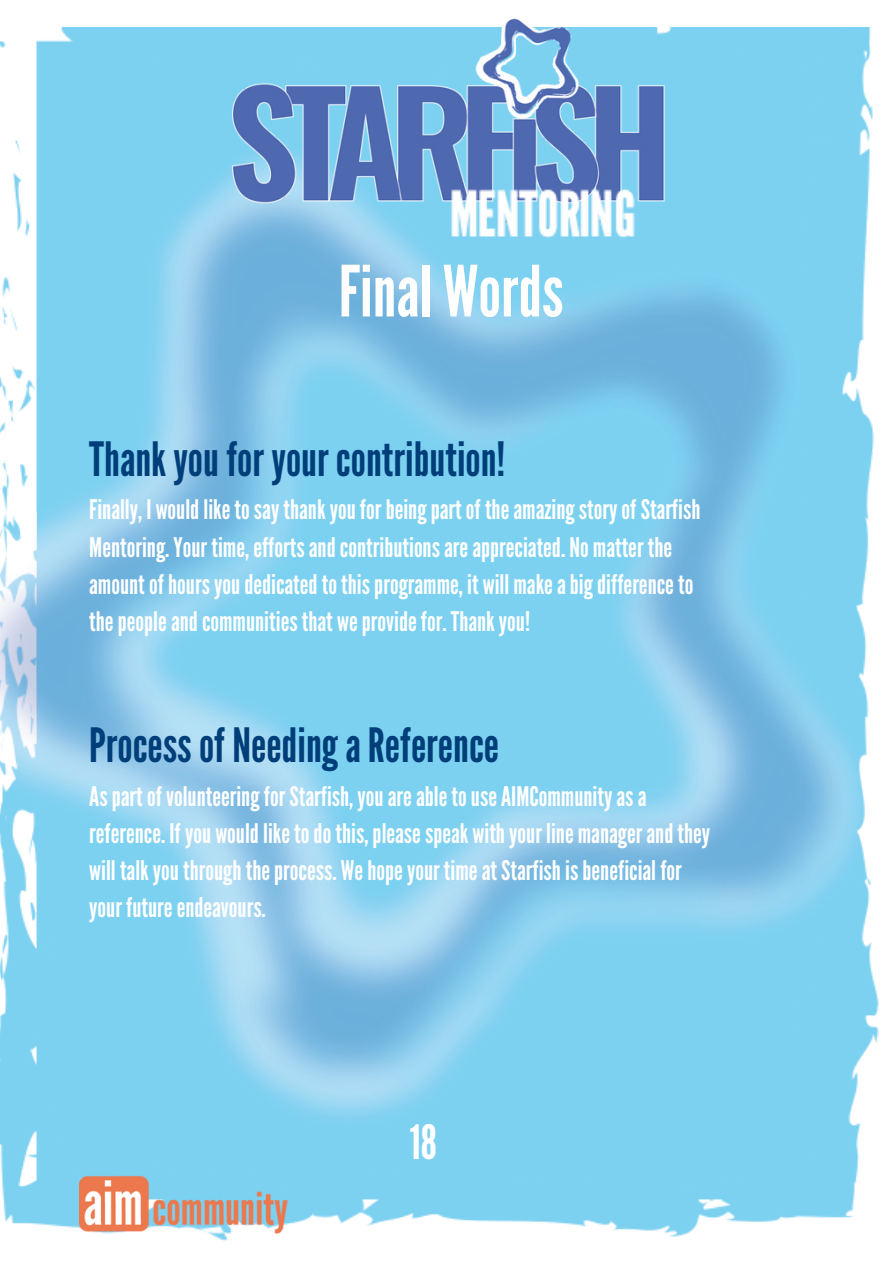
<style>
.page{position:relative;width:893px;height:1264px;background:#fff}
.page>*{position:absolute;margin:0;border:0;box-sizing:border-box;transform-origin:0 0}
.t1{font:70.35px "League Gothic";color:#fff}
.t2{font:47.25px "League Gothic";color:#003e79}
.t3{font:47.25px "League Gothic";color:#fff}
.t4{font:27px/37px "League Gothic";color:#fff}
</style>
<div class="page">
<img style="left:0;top:28px;width:879px;height:1209px">
<img style="left:227px;top:18px;width:437px;height:233px">
<img style="left:450px;top:183px;width:186px;height:68px">
<img style="left:79px;top:1172px;width:208px;height:67px">
<p class="t1" style="left:339px;top:251px;width:226px">Final Words</p>
<p class="t2" style="left:89px;top:431px;width:418px">Thankyouforyourcontribution!</p>
<p class="t4" style="left:89px;top:492px;width:612px">Finally, I wouldliketosaythankyouforbeingpartof theamazingstoryofStarfish Mentoring.Your time,effortsandcontributionsareappreciated.No matter the amountofhoursyoudedicatedtothisprogramme, it will makeabigdifferenceto thepeopleandcommunitiesthat weprovidefor.Thankyou!</p>
<p class="t2" style="left:89px;top:717px;width:411px">ProcessofNeedingaReference</p>
<p class="t4" style="left:89px;top:778px;width:622px">Aspartof volunteeringforStarfish,youareabletouseAIMCommunityasa reference. Ifyou wouldliketodothis,pleasespeak withyour line managerandthey will talkyouthroughtheprocess. Wehopeyour timeatStarfishisbeneficial for your futureendeavours.</p>
<p class="t3" style="left:410px;top:1114px;width:29px">18</p>
</div>
